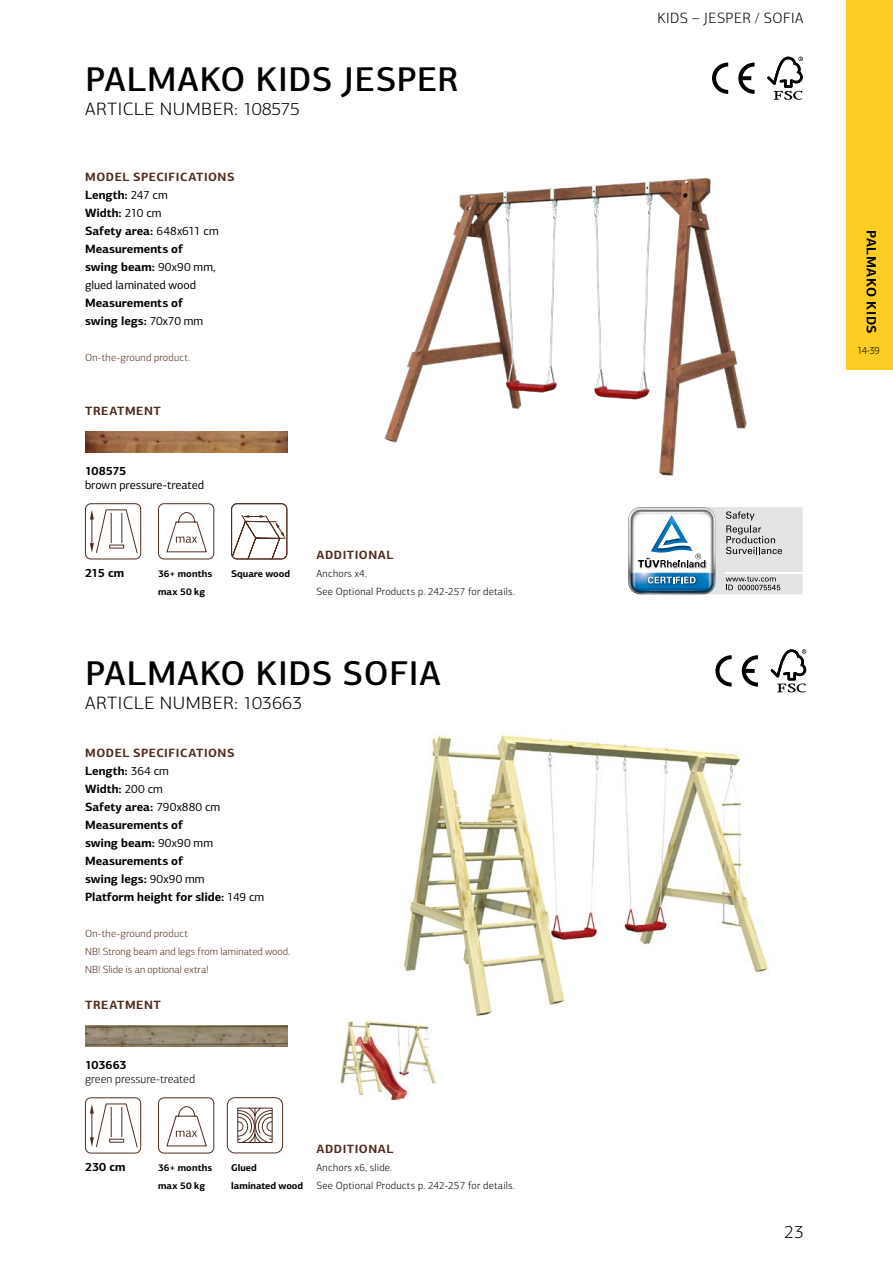
<style>
.page{position:relative;width:893px;height:1263px;background:#fff}
.page>*{position:absolute;margin:0;border:0;box-sizing:border-box;transform-origin:0 0}
.t1{font:500 34.5px "PF Centro Sans Pro";letter-spacing:.02em;color:#000}
.t2{font:300 18px "PF Centro Sans Pro";letter-spacing:.02em;color:#000;scale:1.05 1}
.t3{font:300 18px "PF Centro Sans Pro";letter-spacing:.02em;color:#000}
.t4{font:300 15px "PF Centro Sans Pro";letter-spacing:.03em;color:#000}
.t5{font:700 13.5px "PF Centro Sans Pro";letter-spacing:.04em;color:#000}
.t6{font:700 12px/18px "PF Centro Sans Pro";color:#000}
.t7{font:700 12px "PF Centro Sans Pro";letter-spacing:.045em;color:#502c1e}
.t8{font:12px "PF Centro Sans Pro";letter-spacing:-.005em;color:#000}
.t9{font:300 12px "PF Centro Sans Pro";letter-spacing:-.005em;color:#000}
.t10{font:300 10.5px/18px "PF Centro Sans Pro";letter-spacing:.025em;color:#000}
.t11{font:300 10.5px/18px "PF Centro Sans Pro";letter-spacing:.005em;color:#502c1e}
.t12{font:300 10.5px "PF Centro Sans Pro";letter-spacing:.025em;color:#502c1e}
.t13{font:300 10.5px "PF Centro Sans Pro";letter-spacing:.025em;color:#000;scale:.96 1}
.t14{font:700 9.75px/18px "PF Centro Sans Pro";letter-spacing:.005em;color:#000}
.s1{color:#502c1e}
.s2{font-weight:400}
</style>
<div class="page">
<svg style="left:158px;top:503px;width:57px;height:57px"></svg>
<svg style="left:85px;top:503px;width:56px;height:57px"></svg>
<img style="left:85px;top:432px;width:202px;height:21px">
<svg style="left:231px;top:503px;width:57px;height:57px"></svg>
<svg style="left:767px;top:57px;width:36px;height:43px"></svg>
<svg style="left:712px;top:63px;width:16px;height:31px"></svg>
<svg style="left:738px;top:63px;width:16px;height:31px"></svg>
<svg style="left:770px;top:649px;width:36px;height:43px"></svg>
<svg style="left:715px;top:655px;width:17px;height:31px"></svg>
<svg style="left:742px;top:655px;width:16px;height:31px"></svg>
<svg style="left:158px;top:1097px;width:57px;height:57px"></svg>
<svg style="left:85px;top:1097px;width:56px;height:57px"></svg>
<img style="left:85px;top:1026px;width:202px;height:21px">
<img style="left:403px;top:733px;width:367px;height:284px">
<svg style="left:227px;top:1097px;width:56px;height:57px"></svg>
<img style="left:340px;top:999px;width:111px;height:100px">
<svg style="left:628px;top:507px;width:175px;height:88px"></svg>
<div style="left:846px;top:0;width:47px;height:369px;background:#fecd23"></div>
<img style="left:384px;top:178px;width:363px;height:298px">
<h1 class="t1" style="left:85px;top:58px;width:375px">PALMAKO KIDS JESPER</h1>
<h2 class="t2" style="left:85px;top:98px;width:206px">ARTICLE NUMBER: 108575</h2>
<p class="t6" style="left:85px;top:168px;width:151px"><span class="s1">MODEL SPECIFICATIONS<br></span>Length: <span class="s2">247 cm<br></span>Width: <span class="s2">210 cm<br></span>Safety area: <span class="s2">648x611 cm<br></span>Measurements of<br>swing beam: <span class="s2">90x90 mm, glued laminated wood</span></p>
<p class="t6" style="left:85px;top:294px;width:120px">Measurements of swing legs: <span class="s2">70x70 mm</span></p>
<p class="t12" style="left:85px;top:352px;width:107px">On-the-ground product.</p>
<p class="t7" style="left:85px;top:404px;width:77px">TREATMENT</p>
<p class="t6" style="left:85px;top:462px;width:43px">108575</p>
<p class="t8" style="left:85px;top:477px;width:121px">brown pressure-treated</p>
<p class="t6" style="left:85px;top:564px;width:41px">215 cm</p>
<p class="t14" style="left:158px;top:565px;width:55px">36+ months max 50 kg</p>
<p class="t14" style="left:231px;top:565px;width:60px">Square wood</p>
<p class="t7" style="left:317px;top:548px;width:78px">ADDITIONAL</p>
<p class="t10" style="left:316px;top:565px;width:200px">Anchors x4.<br>See Optional Products p. 242-257 for details.</p>
<h1 class="t1" style="left:85px;top:652px;width:357px">PALMAKO KIDS SOFIA</h1>
<h2 class="t2" style="left:85px;top:692px;width:208px">ARTICLE NUMBER: 103663</h2>
<p class="t6" style="left:85px;top:744px;width:181px"><span class="s1">MODEL SPECIFICATIONS<br></span>Length: <span class="s2">364 cm<br></span>Width: <span class="s2">200 cm<br></span>Safety area: <span class="s2">790x880 cm<br></span>Measurements of<br>swing beam: <span class="s2">90x90 mm<br></span>Measurements of<br>swing legs: <span class="s2">90x90 mm<br></span>Platform height for slide: <span class="s2">149 cm</span></p>
<p class="t11" style="left:85px;top:925px;width:207px">On-the-ground product<br>NB! Strong beam and legs from laminated wood.<br>NB! Slide is an optional extra!</p>
<p class="t7" style="left:85px;top:998px;width:77px">TREATMENT</p>
<p class="t6" style="left:85px;top:1056px;width:43px">103663</p>
<p class="t9" style="left:85px;top:1072px;width:111px">green pressure-treated</p>
<p class="t6" style="left:85px;top:1158px;width:42px">230 cm</p>
<p class="t14" style="left:158px;top:1159px;width:55px">36+ months max 50 kg</p>
<p class="t14" style="left:231px;top:1159px;width:73px">Glued laminated wood</p>
<p class="t7" style="left:317px;top:1142px;width:78px">ADDITIONAL</p>
<p class="t10" style="left:316px;top:1159px;width:200px">Anchors x6, slide.<br>See Optional Products p. 242-257 for details.</p>
<p class="t4" style="left:657px;top:9px;width:148px">KIDS – JESPER / SOFIA</p>
<p class="t5" style="left:880px;top:230px;width:105px;rotate:90deg">PALMAKO KIDS</p>
<p class="t13" style="left:857px;top:344px;width:25px">14-39</p>
<h2 class="t3" style="left:784px;top:1222px;width:21px">23</h2>
</div>
